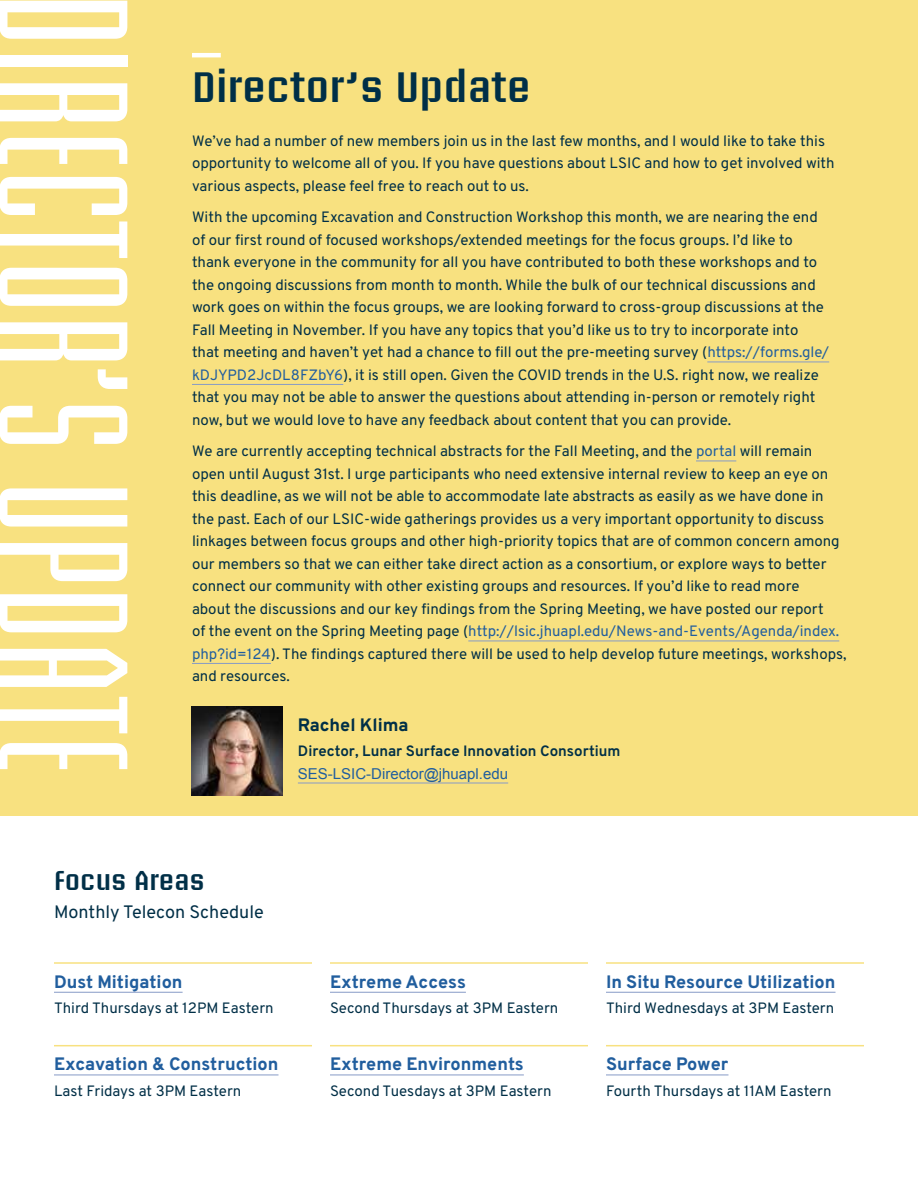
<style>
.page{position:relative;width:918px;height:1188px;background:#fff}
.page>*{position:absolute;margin:0;border:0;box-sizing:border-box;transform-origin:0 0}
.t1{font:600 condensed 154.2px "Briem Akademi Std";letter-spacing:.02em;color:#fff}
.t2{font:600 42px "Briem Akademi Std";color:#002f47}
.t3{font:600 27px "Briem Akademi Std";color:#002f47}
.t4{font:800 18px "Overpass";color:#215e9e}
.t5{font:18px "Overpass";color:#002f47}
.t6{font:800 18px "Overpass";color:#002f47}
.t7{font:15px/22.5px "Overpass";color:#002f47}
.t8{font:700 15px "Overpass";color:#002f47}
.t9{font:15px "Arial";color:#215e9e}
.s1{color:#215e9e}
</style>
<div class="page">
<div style="left:0;top:0;width:918px;height:815px;background:#f8e180"></div>
<hr style="left:192px;top:53px;width:29px;height:4px;background:#fff">
<hr style="left:707px;top:362px;width:122px;height:1px;background:#879bc6">
<hr style="left:192px;top:384px;width:151px;height:1px;background:#879bc6">
<hr style="left:696px;top:461px;width:40px;height:1px;background:#879bc6">
<hr style="left:468px;top:641px;width:371px;height:1px;background:#879bc6">
<hr style="left:192px;top:663px;width:79px;height:1px;background:#879bc6">
<hr style="left:298px;top:783px;width:210px;height:1px;background:#879bc6">
<img style="left:192px;top:706px;width:90px;height:89px">
<hr style="left:54px;top:992px;width:129px;height:1px;background:#879bc6">
<hr style="left:54px;top:1075px;width:225px;height:1px;background:#879bc6">
<hr style="left:330px;top:992px;width:136px;height:1px;background:#879bc6">
<hr style="left:330px;top:1075px;width:194px;height:1px;background:#879bc6">
<hr style="left:606px;top:992px;width:230px;height:1px;background:#879bc6">
<hr style="left:606px;top:1075px;width:122px;height:1px;background:#879bc6">
<hr style="left:54px;top:962px;width:258px;height:2px;background:#f8e180">
<hr style="left:330px;top:962px;width:258px;height:2px;background:#f8e180">
<hr style="left:606px;top:962px;width:258px;height:2px;background:#f8e180">
<hr style="left:54px;top:1045px;width:258px;height:1px;background:#f8e180">
<hr style="left:330px;top:1045px;width:258px;height:1px;background:#f8e180">
<hr style="left:606px;top:1045px;width:258px;height:1px;background:#f8e180">
<h1 class="t1" style="left:146px;top:-6px;width:780px;rotate:90deg">DIRECTOR’S UPDATE</h1>
<h2 class="t2" style="left:192px;top:64px;width:340px">Director’s Update</h2>
<p class="t7" style="left:192px;top:130px;width:644px">We’ve had a number of new members join us in the last few months, and I would like to take this opportunity to welcome all of you. If you have questions about LSIC and how to get involved with various aspects, please feel free to reach out to us.</p>
<p class="t7" style="left:192px;top:206px;width:639px">With the upcoming Excavation and Construction Workshop this month, we are nearing the end of our first round of focused workshops/extended meetings for the focus groups. I’d like to thank everyone in the community for all you have contributed to both these workshops and to the ongoing discussions from month to month. While the bulk of our technical discussions and work goes on within the focus groups, we are looking forward to cross-group discussions at the Fall Meeting in November. If you have any topics that you’d like us to try to incorporate into that meeting and haven’t yet had a chance to fill out the pre-meeting survey (<span class="s1">https://forms.gle/ kDJYPD2JcDL8FZbY6</span>), it is still open. Given the COVID trends in the U.S. right now, we realize that you may not be able to answer the questions about attending in-person or remotely right now, but we would love to have any feedback about content that you can provide.</p>
<p class="t7" style="left:192px;top:440px;width:656px">We are currently accepting technical abstracts for the Fall Meeting, and the <span class="s1">portal</span> will remain open until August 31st. I urge participants who need extensive internal review to keep an eye on this deadline, as we will not be able to accommodate late abstracts as easily as we have done in the past. Each of our LSIC-wide gatherings provides us a very important opportunity to discuss linkages between focus groups and other high-priority topics that are of common concern among our members so that we can either take direct action as a consortium, or explore ways to better connect our community with other existing groups and resources. If you’d like to read more<br>about the discussions and our key findings from the Spring Meeting, we have posted our report<br>of the event on the Spring Meeting page (<span class="s1">http://lsic.jhuapl.edu/News-and-Events/Agenda/index. php?id=124</span>). The findings captured there will be used to help develop future meetings, workshops, and resources.</p>
<p class="t6" style="left:298px;top:713px;width:112px">Rachel Klima</p>
<p class="t8" style="left:298px;top:741px;width:324px">Director, Lunar Surface Innovation Consortium</p>
<p class="t9" style="left:298px;top:763px;width:212px">SES-LSIC-Director@jhuapl.edu</p>
<h3 class="t3" style="left:54px;top:865px;width:153px">Focus Areas</h3>
<p class="t5" style="left:54px;top:900px;width:211px">Monthly Telecon Schedule</p>
<p class="t4" style="left:54px;top:970px;width:130px">Dust Mitigation</p>
<p class="t7" style="left:54px;top:997px;width:221px">Third Thursdays at 12PM Eastern</p>
<p class="t4" style="left:54px;top:1053px;width:226px">Excavation &amp; Construction</p>
<p class="t7" style="left:54px;top:1080px;width:189px">Last Fridays at 3PM Eastern</p>
<p class="t4" style="left:330px;top:970px;width:137px">Extreme Access</p>
<p class="t7" style="left:330px;top:997px;width:230px">Second Thursdays at 3PM Eastern</p>
<p class="t4" style="left:330px;top:1053px;width:195px">Extreme Environments</p>
<p class="t7" style="left:330px;top:1080px;width:223px">Second Tuesdays at 3PM Eastern</p>
<p class="t4" style="left:606px;top:970px;width:231px">In Situ Resource Utilization</p>
<p class="t7" style="left:606px;top:997px;width:230px">Third Wednesdays at 3PM Eastern</p>
<p class="t4" style="left:606px;top:1053px;width:124px">Surface Power</p>
<p class="t7" style="left:606px;top:1080px;width:227px">Fourth Thursdays at 11AM Eastern</p>
</div>
